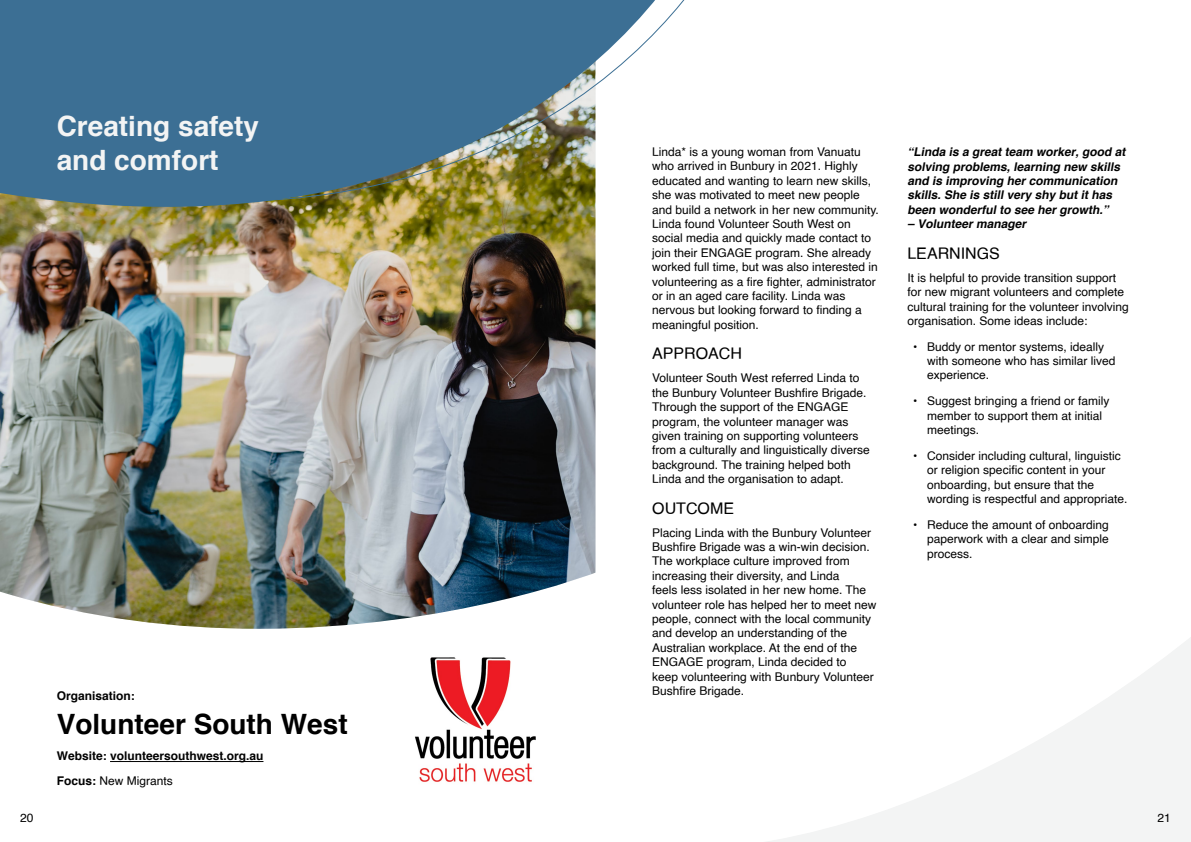
<style>
.page{position:relative;width:1191px;height:842px;background:#fff}
.page>*{position:absolute;margin:0;border:0;box-sizing:border-box;transform-origin:0 0}
.Heading_1{font:700 28px/33.6px "Helvetica";color:#f3f4f4}
.t1{font:700 28px "Helvetica";color:#000}
.Heading_2{font:16px "Helvetica";color:#000}
.t2{font:12px/14.4px "Helvetica";color:#000}
.t3{font:italic 700 12px/14.4px "Helvetica";color:#000}
.t4{font:700 12px/25.7px "Helvetica";color:#000}
.s1{font-weight:400}
</style>
<div class="page">
<svg style="left:768px;top:637px;width:423px;height:205px"></svg>
<img style="left:0;top:327px;width:595px;height:302px">
<img style="left:415px;top:657px;width:121px;height:125px">
<img style="left:0;top:303px;width:596px;height:24px">
<img style="left:0;top:0;width:685px;height:303px">
<hr style="left:110px;top:761px;width:153px;height:1px;background:#000">
<p class="Heading_1" style="left:57px;top:109px;width:204px">Creating safety and comfort</p>
<p class="t4" style="left:57px;top:683px;width:80px">Organisation:</p>
<p class="t1" style="left:57px;top:706px;width:292px">Volunteer South West</p>
<p class="t4" style="left:57px;top:742px;width:208px">Website: volunteersouthwest.org.au<br>Focus: <span class="s1">New Migrants</span></p>
<p class="t2" style="left:652px;top:145px;width:228px">Linda* is a young woman from Vanuatu who arrived in Bunbury in 2021. Highly educated and wanting to learn new skills, she was motivated to meet new people and build a network in her new community.<br>Linda found Volunteer South West on social media and quickly made contact to join their ENGAGE program. She already worked full time, but was also interested in volunteering as a fire fighter, administrator or in an aged care facility. Linda was nervous but looking forward to finding a meaningful position.</p>
<p class="Heading_2" style="left:652px;top:341px;width:91px">APPROACH</p>
<p class="t2" style="left:652px;top:371px;width:219px">Volunteer South West referred Linda to the Bunbury Volunteer Bushfire Brigade.<br>Through the support of the ENGAGE program, the volunteer manager was given training on supporting volunteers from a culturally and linguistically diverse background. The training helped both Linda and the organisation to adapt.</p>
<p class="Heading_2" style="left:652px;top:496px;width:83px">OUTCOME</p>
<p class="t2" style="left:652px;top:525px;width:226px">Placing Linda with the Bunbury Volunteer Bushfire Brigade was a win-win decision.<br>The workplace culture improved from increasing their diversity, and Linda<br>feels less isolated in her new home. The volunteer role has helped her to meet new people, connect with the local community and develop an understanding of the Australian workplace. At the end of the ENGAGE program, Linda decided to<br>keep volunteering with Bunbury Volunteer Bushfire Brigade.</p>
<p class="t3" style="left:907px;top:145px;width:222px">“Linda is a great team worker, good at solving problems, learning new skills and is improving her communication skills. She is still very shy but it has been wonderful to see her growth.”</p>
<p class="t3" style="left:907px;top:217px;width:123px">– Volunteer manager</p>
<p class="Heading_2" style="left:907px;top:241px;width:94px">LEARNINGS</p>
<p class="t2" style="left:907px;top:271px;width:223px">It is helpful to provide transition support for new migrant volunteers and complete cultural training for the volunteer involving organisation. Some ideas include:</p>
<p class="t2" style="left:927px;top:340px;width:190px;text-indent:-14px">• Buddy or mentor systems, ideally with someone who has similar lived experience.</p>
<p class="t2" style="left:927px;top:394px;width:184px;text-indent:-14px">• Suggest bringing a friend or family member to support them at initial meetings.</p>
<p class="t2" style="left:927px;top:449px;width:202px;text-indent:-14px">• Consider including cultural, linguistic or religion specific content in your onboarding, but ensure that the wording is respectful and appropriate.</p>
<p class="t2" style="left:927px;top:518px;width:183px;text-align:justify;text-indent:-14px">• Reduce the amount of onboarding paperwork with a clear and simple process.</p>
<p class="t2" style="left:20px;top:811px;width:15px">20</p>
<p class="t2" style="left:1157px;top:811px;width:15px">21</p>
</div>
